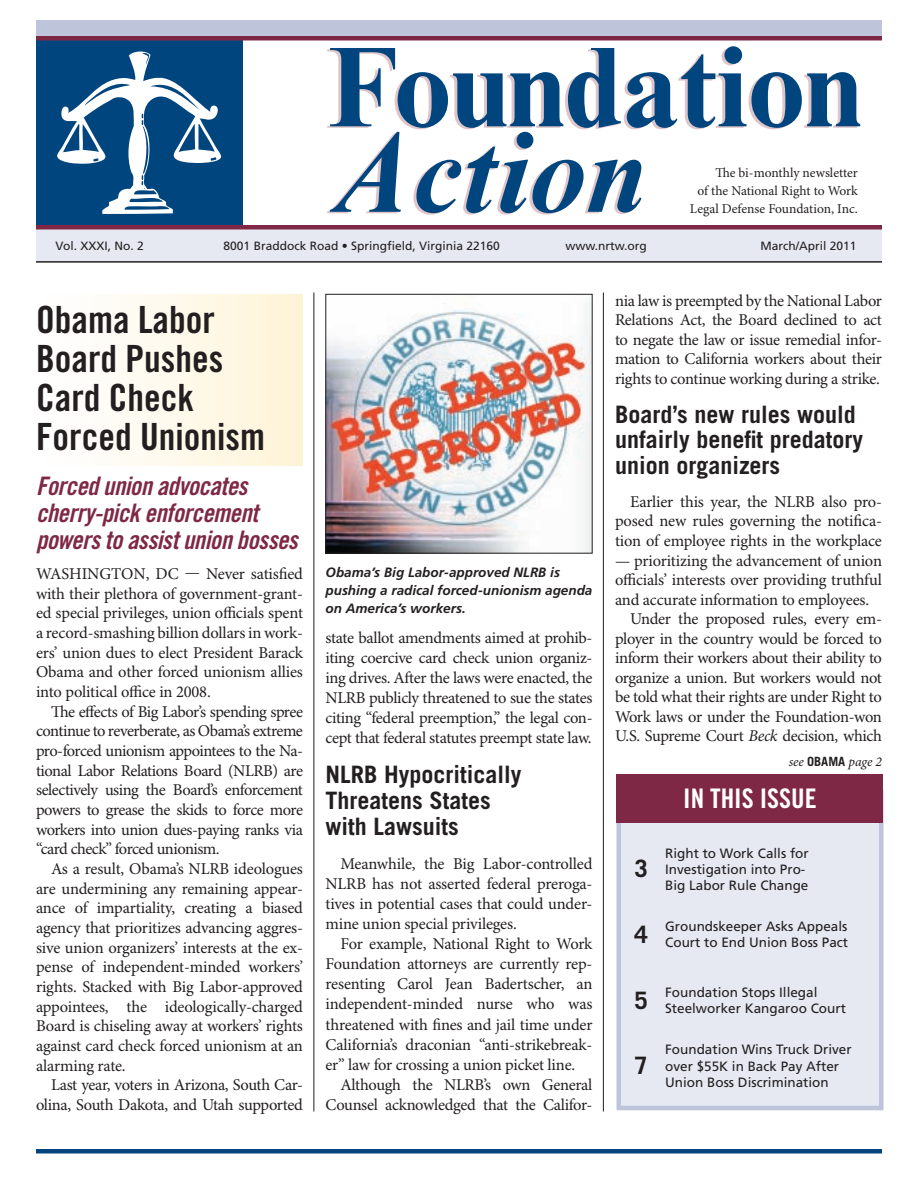
<style>
.page{position:relative;width:918px;height:1188px;background:#fff}
.page>*{position:absolute;margin:0;border:0;box-sizing:border-box;transform-origin:0 0}
.t1{font:700 114px "Times New Roman MT Std";color:#01457f}
.t2{font:italic 700 114px "Times New Roman MT Std";color:#01457f}
.t3{font:37.5px/39px "Trade Gothic LT Std Bd Cn 20";color:#231f20}
.t4{font:27px "Trade Gothic LT Std Bd Cn 20";color:#fff}
.t5{font:25.5px/27px "Trade Gothic LT Std Bd Cn 20 Obl";letter-spacing:-.02em;color:#7e2846}
.t6{font:700 24px/26.1px "Trade Gothic LT Std";color:#231f20}
.t7{font:16.5px/19.6px "Minion Pro";letter-spacing:-.02em;color:#231f20;text-align:justify}
.t8{font:13.5px/16.2px "Frutiger LT Std";color:#231f20}
.t9{font:italic 700 13.5px/18px "Frutiger LT Std";color:#231f20}
.t10{font:13.5px/18px "Minion Pro";letter-spacing:-.005em;color:#231f20;text-align:right}
.t11{font:italic 13.5px "Minion Pro";letter-spacing:-.005em;color:#231f20}
.t12{font:12px "Frutiger LT Std";color:#231f20}
.s1{font-style:italic}
.s2{font-family:"Trade Gothic LT Std";font-weight:700;font-style:normal;font-size:12.75px}
</style>
<div class="page">
<div style="left:36px;top:36px;width:206px;height:194px;background:#01457f"></div>
<div style="left:36px;top:21px;width:846px;height:15px;background:#bec5db"></div>
<div style="left:36px;top:230px;width:846px;height:31px;background:#e6e9f2"></div>
<hr style="left:36px;top:36px;width:846px;height:4px;background:#7e2846">
<div style="left:36px;top:225px;width:846px;height:5px;background:#7e2846"></div>
<hr style="left:36px;top:261px;width:846px;height:2px;background:#231f20">
<svg style="left:57px;top:51px;width:164px;height:163px"></svg>
<div style="left:36px;top:294px;width:267px;height:171px;background:linear-gradient(to right,#feffff,#fef3d7)"></div>
<div style="left:36px;top:1149px;width:846px;height:5px;background:#01457f"></div>
<hr style="left:314px;top:292px;width:1px;height:820px;background:#231f20">
<hr style="left:603px;top:292px;width:1px;height:820px;background:#231f20">
<div style="left:619px;top:792px;width:262px;height:316px;background:#e6e9f2"></div>
<div style="left:616px;top:790px;width:268px;height:320px;border:4px solid #bec5db"></div>
<div style="left:616px;top:774px;width:268px;height:48px;background:#7e2846"></div>
<img style="left:328px;top:301px;width:263px;height:250px">
<div style="left:326px;top:294px;width:267px;height:259px;border:1px solid #231f20"></div>
<h1 class="t1" style="left:329px;top:17px;width:535px">Foundation</h1>
<h1 class="t2" style="left:329px;top:104px;width:316px">Action</h1>
<p class="t10" style="left:690px;top:164px;width:169px">The bi-monthly newsletter<br>of the National Right to Work<br>Legal Defense Foundation, Inc.</p>
<p class="t12" style="left:56px;top:239px;width:90px">Vol. XXXI, No. 2</p>
<p class="t12" style="left:224px;top:239px;width:278px">8001 Braddock Road • Springfield, Virginia 22160</p>
<p class="t12" style="left:565px;top:239px;width:83px">www.nrtw.org</p>
<p class="t12" style="left:761px;top:239px;width:98px">March/April 2011</p>
<h2 class="t3" style="left:36px;top:300px;width:231px">Obama Labor<br>Board Pushes<br>Card Check<br>Forced Unionism</h2>
<h3 class="t5" style="left:36px;top:473px;width:263px">Forced union advocates cherry-pick enforcement powers to assist union bosses</h3>
<p class="t7" style="left:36px;top:565px;width:269px">WASHINGTON, DC — Never satisfied with their plethora of government-grant&shy;ed special privileges, union officials spent a record-smashing billion dollars in work&shy;ers’ union dues to elect President Barack Obama and other forced unionism allies into political office in 2008.</p>
<p class="t7" style="left:36px;top:702px;width:269px;text-indent:15px">The effects of Big Labor’s spending spree continue to reverberate, as Obama’s extreme pro-forced unionism appointees to the Na&shy;tional Labor Relations Board (NLRB) are selectively using the Board’s enforcement powers to grease the skids to force more workers into union dues-paying ranks via “card check” forced unionism.</p>
<p class="t7" style="left:36px;top:860px;width:269px;text-indent:15px">As a result, Obama’s NLRB ideologues are undermining any remaining appear&shy;ance of impartiality, creating a biased agency that prioritizes advancing aggres&shy;sive union organizers’ interests at the ex&shy;pense of independent-minded workers’ rights. Stacked with Big Labor-approved appointees, the ideologically-charged Board is chiseling away at workers’ rights against card check forced unionism at an alarming rate.</p>
<p class="t7" style="left:36px;top:1076px;width:269px;text-align:right">Last year, voters in Arizona, South Car&shy;olina, South Dakota, and Utah supported</p>
<p class="t9" style="left:326px;top:564px;width:268px">Obama’s Big Labor-approved NLRB is pushing a radical forced-unionism agenda on America’s workers.</p>
<p class="t7" style="left:326px;top:628px;width:269px;line-height:20.1px">state ballot amendments aimed at prohib&shy;iting coercive card check union organiz&shy;ing drives. After the laws were enacted, the NLRB publicly threatened to sue the states citing “federal preemption,” the legal con&shy;cept that federal statutes preempt state law.</p>
<h3 class="t6" style="left:326px;top:761px;width:198px">NLRB Hypocritically<br>Threatens States with Lawsuits</h3>
<p class="t7" style="left:326px;top:854px;width:269px;line-height:20.1px;text-indent:15px">Meanwhile, the Big Labor-controlled NLRB has not asserted federal preroga&shy;tives in potential cases that could under&shy;mine union special privileges.</p>
<p class="t7" style="left:326px;top:935px;width:269px;line-height:20.1px;text-indent:15px">For example, National Right to Work Foundation attorneys are currently rep&shy;resenting Carol Jean Badertscher, an independent-minded nurse who was threatened with fines and jail time under California’s draconian “anti-strikebreak&shy;er” law for crossing a union picket line.</p>
<p class="t7" style="left:326px;top:1075px;width:269px;line-height:20.1px;text-align:right">Although the NLRB’s own General<br>Counsel acknowledged that the Califor-</p>
<p class="t7" style="left:615px;top:292px;width:269px">nia law is preempted by the National Labor Relations Act, the Board declined to act to negate the law or issue remedial infor&shy;mation to California workers about their rights to continue working during a strike.</p>
<h3 class="t6" style="left:615px;top:401px;width:249px;line-height:25.5px">Board’s new rules would unfairly benefit predatory union organizers</h3>
<p class="t7" style="left:615px;top:493px;width:268px;text-indent:15px">Earlier this year, the NLRB also pro&shy;posed new rules governing the notifica&shy;tion of employee rights in the workplace</p>
<p class="t7" style="left:615px;top:551px;width:269px">— prioritizing the advancement of union</p>
<p class="t7" style="left:615px;top:571px;width:268px">officials’ interests over providing truthful</p>
<p class="t7" style="left:615px;top:590px;width:256px">and accurate information to employees.</p>
<p class="t7" style="left:630px;top:610px;width:254px">Under the proposed rules, every em-</p>
<p class="t7" style="left:615px;top:629px;width:268px">ployer in the country would be forced to</p>
<p class="t7" style="left:615px;top:649px;width:269px">inform their workers about their ability to</p>
<p class="t7" style="left:615px;top:668px;width:268px">organize a union. But workers would not</p>
<p class="t7" style="left:615px;top:688px;width:268px">be told what their rights are under Right to</p>
<p class="t7" style="left:615px;top:707px;width:269px">Work laws or under the Foundation-won</p>
<p class="t7" style="left:615px;top:727px;width:269px">U.S. Supreme Court <span class="s1">Beck</span> decision, which</p>
<p class="t11" style="left:789px;top:753px;width:95px">see <span class="s2">OBama</span> page 2</p>
<h3 class="t6" style="left:635px;top:855px;width:15px">3</h3>
<h3 class="t4" style="left:683px;top:782px;width:135px">IN THIS ISSUE</h3>
<p class="t8" style="left:665px;top:845px;width:145px">Right to Work Calls for<br>Investigation into Pro-<br>Big Labor Rule Change</p>
<h3 class="t6" style="left:635px;top:921px;width:15px">4</h3>
<p class="t8" style="left:665px;top:919px;width:185px">Groundskeeper Asks Appeals<br>Court to End Union Boss Pact</p>
<h3 class="t6" style="left:635px;top:987px;width:15px">5</h3>
<p class="t8" style="left:665px;top:984px;width:182px">Foundation Stops Illegal<br>Steelworker Kangaroo Court</p>
<h3 class="t6" style="left:635px;top:1052px;width:15px">7</h3>
<p class="t8" style="left:665px;top:1042px;width:188px">Foundation Wins Truck Driver over $55K in Back Pay After<br>Union Boss Discrimination</p>
</div>
